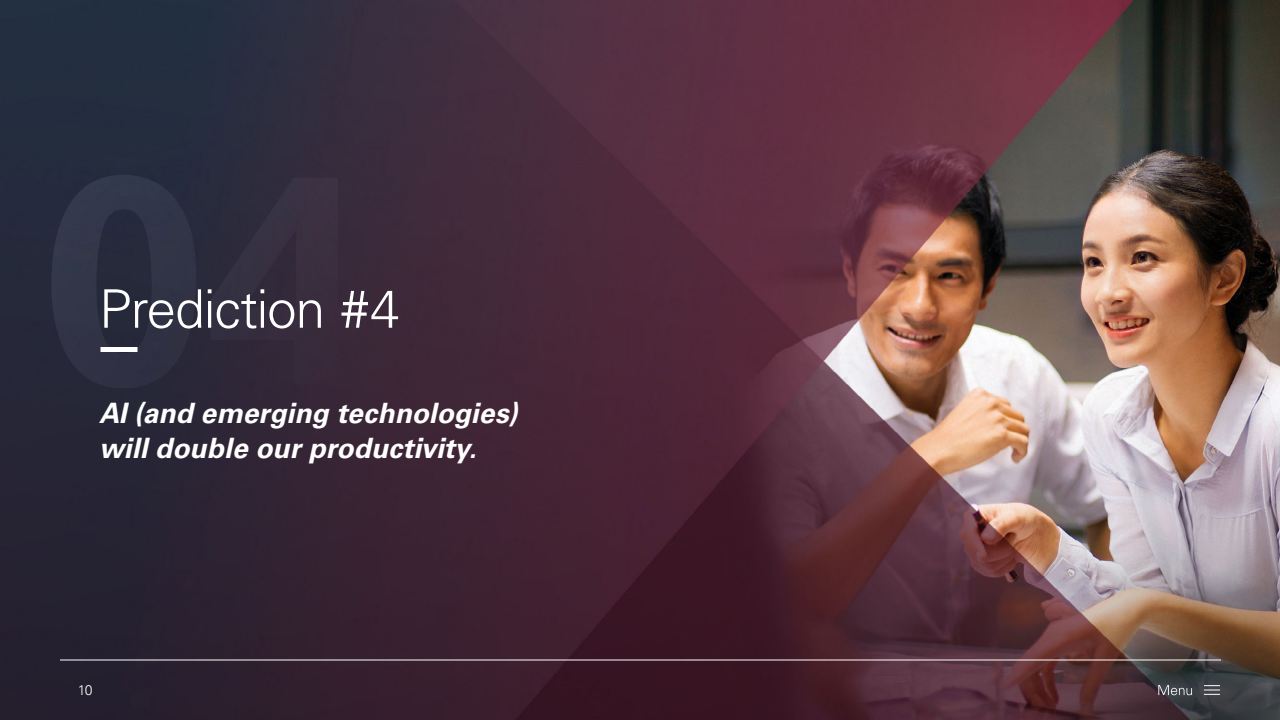
<style>
.page{position:relative;width:1280px;height:720px;background:#fff}
.page>*{position:absolute;margin:0;border:0;box-sizing:border-box;transform-origin:0 0}
.t1{font:700 297.1px "Univers LT Std";color:#fff}
.Page_Header_38_42{font:300 53.2px "Univers LT Std";letter-spacing:-.02em;color:#fff}
.Body_Copy_16_23{font:italic 700 28px/35px "Univers LT Std";letter-spacing:.005em;color:#fff}
.Sub_head_18_23{font:300 14px "Univers LT Std";color:#fff}
</style>
<div class="page">
<img style="left:0;top:0;width:1280px;height:720px">
<div style="left:100px;top:347px;width:38px;height:5px;background:#fff"></div>
<hr style="left:60px;top:660px;width:1161px;height:1px;background:#fff">
<svg style="left:1158px;top:685px;width:62px;height:10px"></svg>
<h1 class="t1" style="left:40px;top:106px;width:332px">04</h1>
<p class="Page_Header_38_42" style="left:99px;top:277px;width:302px">Prediction #4</p>
<p class="Body_Copy_16_23" style="left:99px;top:396px;width:420px">AI (and emerging technologies) will double our productivity.</p>
<p class="Sub_head_18_23" style="left:78px;top:682px;width:16px">10</p>
</div>
